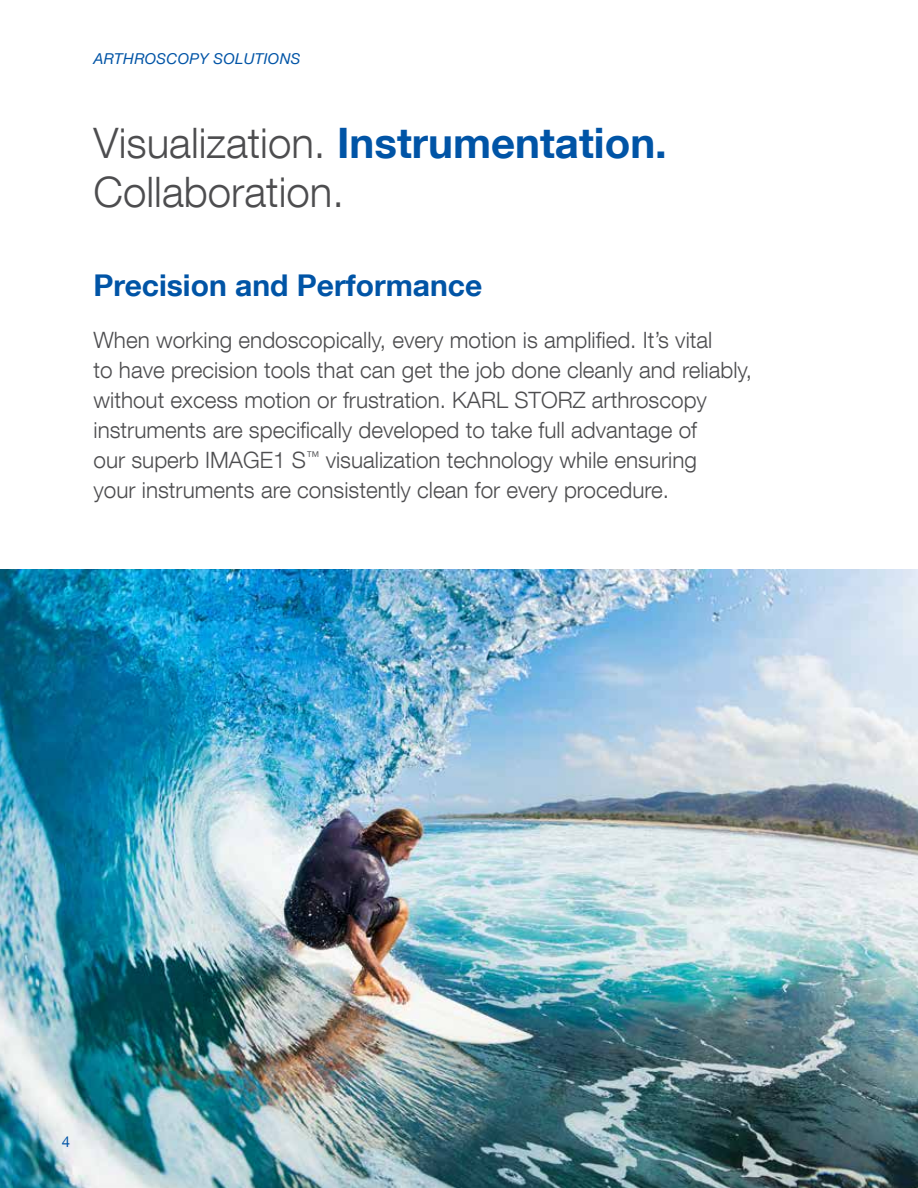
<style>
.page{position:relative;width:918px;height:1188px;background:#fff}
.page>*{position:absolute;margin:0;border:0;box-sizing:border-box;transform-origin:0 0}
.t1{font:300 42px/49.5px "KS Helvetica Neue";color:#4d4d4f}
.t2{font:700 30px "KS Helvetica Neue";color:#0054a6}
.t3{font:300 22.5px/30px "KS Helvetica Neue";color:#4d4d4f}
.t4{font:italic 15px "KS Helvetica Neue";letter-spacing:.02em;color:#0054a6}
.t5{font:15px "KS Helvetica Neue";color:#0054a6}
.s1{font-weight:700;color:#0054a6}
</style>
<div class="page">
<img style="left:0;top:570px;width:918px;height:618px">
<p class="t4" style="left:94px;top:50px;width:208px">ARTHROSCOPY SOLUTIONS</p>
<h1 class="t1" style="left:94px;top:117px;width:575px">Visualization. <span class="s1">Instrumentation.<br></span>Collaboration.</h1>
<h2 class="t2" style="left:94px;top:267px;width:390px">Precision and Performance</h2>
<p class="t3" style="left:94px;top:324px;width:660px">When working endoscopically, every motion is amplified. It’s vital<br>to have precision tools that can get the job done cleanly and reliably, without excess motion or frustration. KARL STORZ arthroscopy instruments are specifically developed to take full advantage of<br>our superb IMAGE1 S<sup>™</sup> visualization technology while ensuring<br>your instruments are consistently clean for every procedure.</p>
<p class="t5" style="left:62px;top:1132px;width:10px">4</p>
</div>
